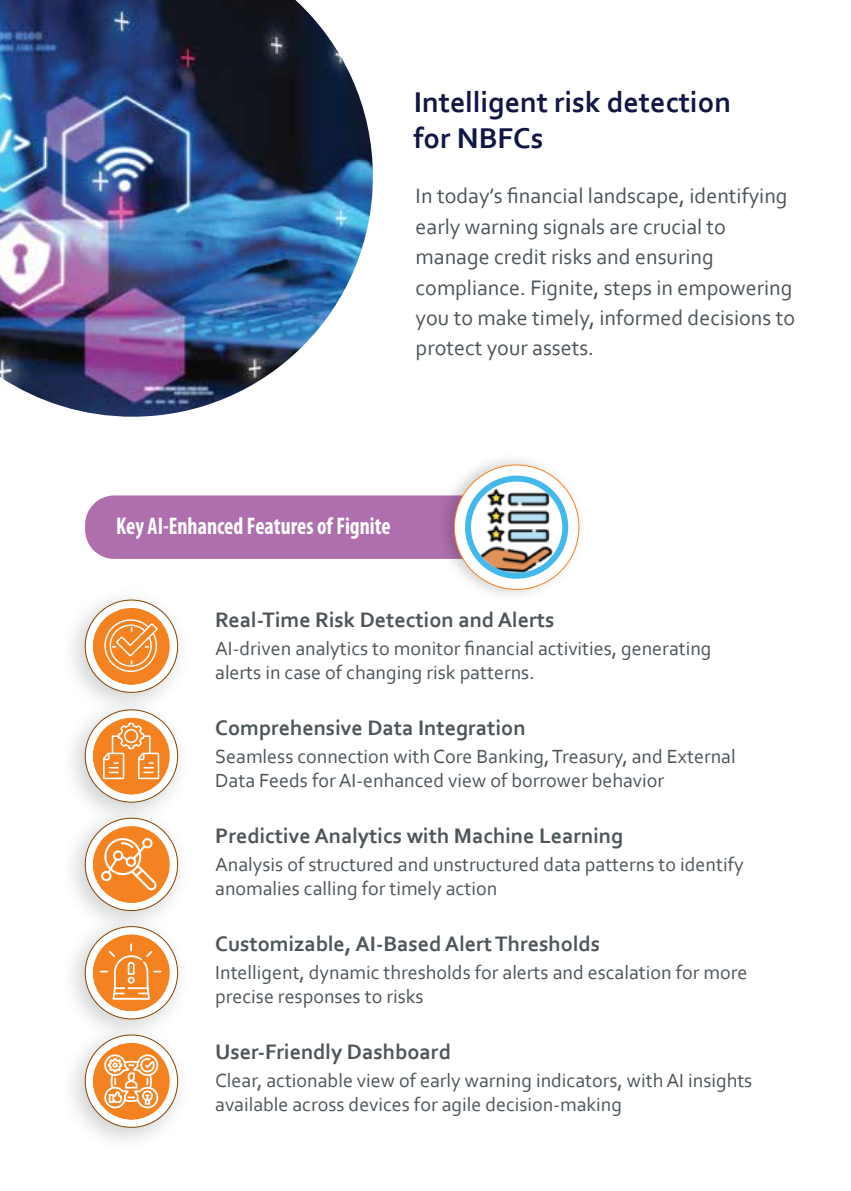
<style>
.page{position:relative;width:851px;height:1191px;background:#fff}
.page>*{position:absolute;margin:0;border:0;box-sizing:border-box;transform-origin:0 0}
.t1{font:700 30px/36px "Corbel";color:#101744}
.t2{font:700 condensed 24.2px "Myriad Pro";color:#fff;scale:.91 1}
.t3{font:22px/30.4px "Corbel";color:#4d555b}
.t4{font:700 22px "Corbel";color:#4d555b}
.t5{font:20px/24px "Corbel";color:#4d555b}
</style>
<div class="page">
<img style="left:73px;top:726px;width:106px;height:69px">
<svg style="left:85px;top:710px;width:92px;height:92px"></svg>
<img style="left:73px;top:795px;width:106px;height:109px">
<svg style="left:85px;top:818px;width:92px;height:92px"></svg>
<img style="left:73px;top:904px;width:106px;height:108px">
<svg style="left:85px;top:926px;width:92px;height:93px"></svg>
<img style="left:73px;top:1012px;width:106px;height:128px">
<svg style="left:85px;top:1035px;width:92px;height:92px"></svg>
<div style="left:85px;top:495px;width:434px;height:64px;background:#af6fae;border-radius:29px"></div>
<img style="left:430px;top:460px;width:150px;height:135px">
<div style="left:454px;top:465px;width:124px;height:124px;background:#fff;border-radius:50%"></div>
<div style="left:465px;top:475px;width:103px;height:104px;background:#42b9ea;border-radius:50%"></div>
<img style="left:0;top:0;width:373px;height:417px">
<div style="left:471px;top:481px;width:91px;height:92px;background:#fff;border-radius:50%"></div>
<img style="left:471px;top:489px;width:83px;height:84px">
<svg style="left:93px;top:827px;width:76px;height:75px"></svg>
<svg style="left:93px;top:726px;width:76px;height:68px"></svg>
<svg style="left:93px;top:935px;width:76px;height:76px"></svg>
<svg style="left:93px;top:1044px;width:76px;height:75px"></svg>
<img style="left:73px;top:599px;width:106px;height:127px">
<svg style="left:85px;top:600px;width:92px;height:92px"></svg>
<svg style="left:93px;top:609px;width:76px;height:75px"></svg>
<h1 class="t1" style="left:413px;top:83px;width:318px">Intelligent risk detection for NBFCs</h1>
<p class="t3" style="left:415px;top:180px;width:381px">In today’s financial landscape, identifying early warning signals are crucial to manage credit risks and ensuring compliance. Fignite, steps in empowering you to make timely, informed decisions to protect your assets.</p>
<p class="t2" style="left:116px;top:511px;width:303px">Key AI-Enhanced Features of Fignite</p>
<p class="t4" style="left:215px;top:606px;width:340px">Real-Time Risk Detection and Alerts</p>
<p class="t5" style="left:215px;top:635px;width:497px">AI-driven analytics to monitor financial activities, generating alerts in case of changing risk patterns.</p>
<p class="t4" style="left:215px;top:714px;width:312px">Comprehensive Data Integration</p>
<p class="t5" style="left:215px;top:743px;width:521px">Seamless connection with Core Banking, Treasury, and External<br>Data Feeds for AI-enhanced view of borrower behavior</p>
<p class="t4" style="left:215px;top:822px;width:409px">Predictive Analytics with Machine Learning</p>
<p class="t5" style="left:215px;top:851px;width:529px">Analysis of structured and unstructured data patterns to identify anomalies calling for timely action</p>
<p class="t4" style="left:215px;top:930px;width:386px">Customizable, AI-Based Alert Thresholds</p>
<p class="t5" style="left:215px;top:959px;width:533px">Intelligent, dynamic thresholds for alerts and escalation for more precise responses to risks</p>
<p class="t4" style="left:215px;top:1038px;width:237px">User-Friendly Dashboard</p>
<p class="t5" style="left:215px;top:1067px;width:538px">Clear, actionable view of early warning indicators, with AI insights available across devices for agile decision-making</p>
</div>
